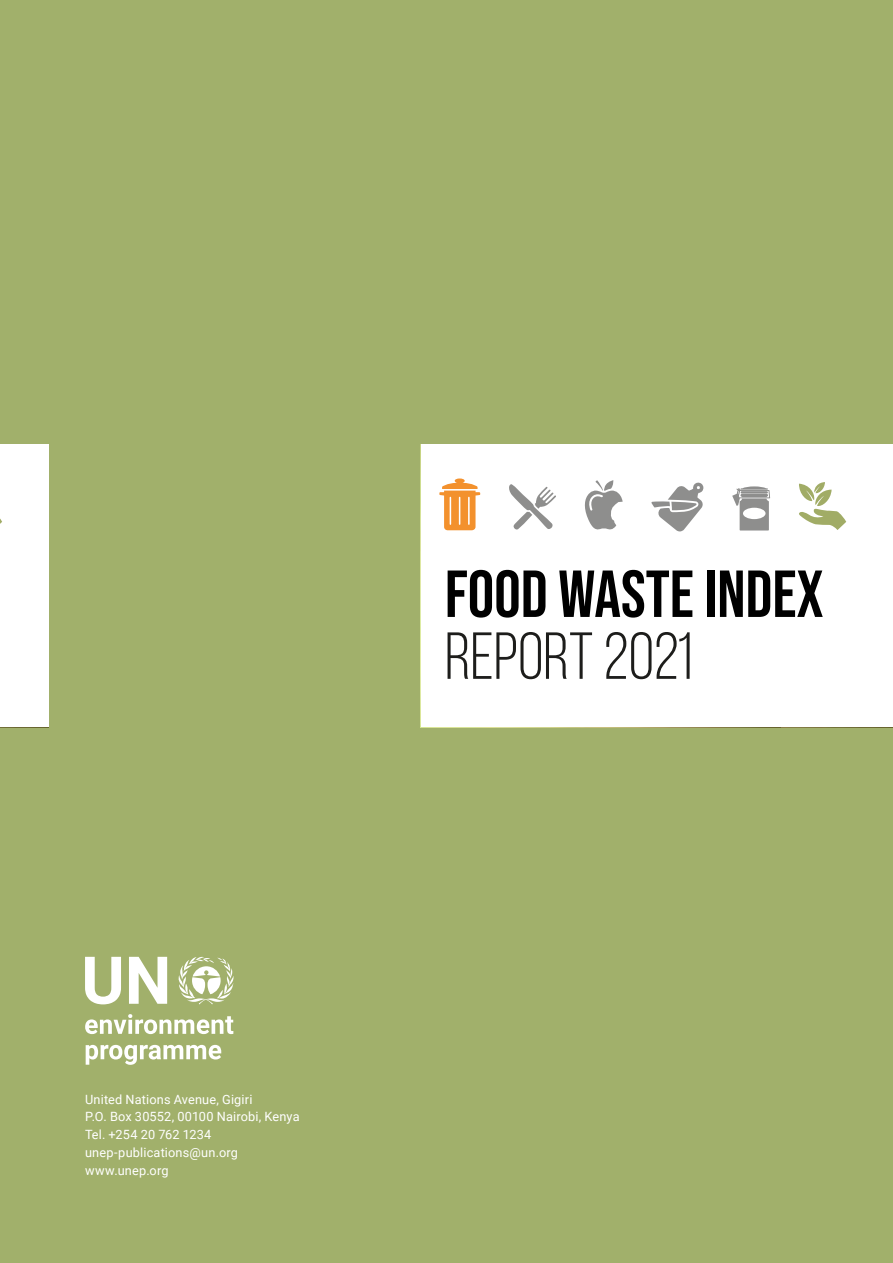
<style>
.page{position:relative;width:893px;height:1263px;background:#a1b06b}
.page>*{position:absolute;margin:0;border:0;box-sizing:border-box;transform-origin:0 0}
.t1{font:66.3px "Bebas Neue";color:#000}
.t2{font:66.3px "Bebas Neue";color:#1d1d1b}
.t3{font:12.75px/17.7px "Roboto";letter-spacing:.015em;color:#fff}
</style>
<div class="page">
<svg style="left:178px;top:956px;width:56px;height:48px"></svg>
<svg style="left:85px;top:957px;width:36px;height:47px"></svg>
<svg style="left:129px;top:957px;width:38px;height:47px"></svg>
<svg style="left:85px;top:1014px;width:148px;height:20px"></svg>
<svg style="left:86px;top:1045px;width:135px;height:20px"></svg>
<div style="left:422px;top:444px;width:471px;height:283px;background:#fff"></div>
<svg style="left:584px;top:480px;width:39px;height:50px"></svg>
<svg style="left:799px;top:482px;width:47px;height:48px"></svg>
<svg style="left:732px;top:486px;width:38px;height:44px"></svg>
<svg style="left:651px;top:482px;width:52px;height:49px"></svg>
<svg style="left:509px;top:484px;width:47px;height:46px"></svg>
<svg style="left:439px;top:478px;width:41px;height:52px"></svg>
<div style="left:0;top:444px;width:49px;height:283px;background:#fff"></div>
<h1 class="t1" style="left:445px;top:556px;width:380px">FOOD WASTE INDEX</h1>
<h1 class="t2" style="left:445px;top:620px;width:250px">REPORT 2021</h1>
<p class="t3" style="left:85px;top:1090px;width:216px">United Nations Avenue, Gigiri<br>P.O. Box 30552, 00100 Nairobi, Kenya<br>Tel. +254 20 762 1234 unep-publications@un.org www.unep.org</p>
</div>
